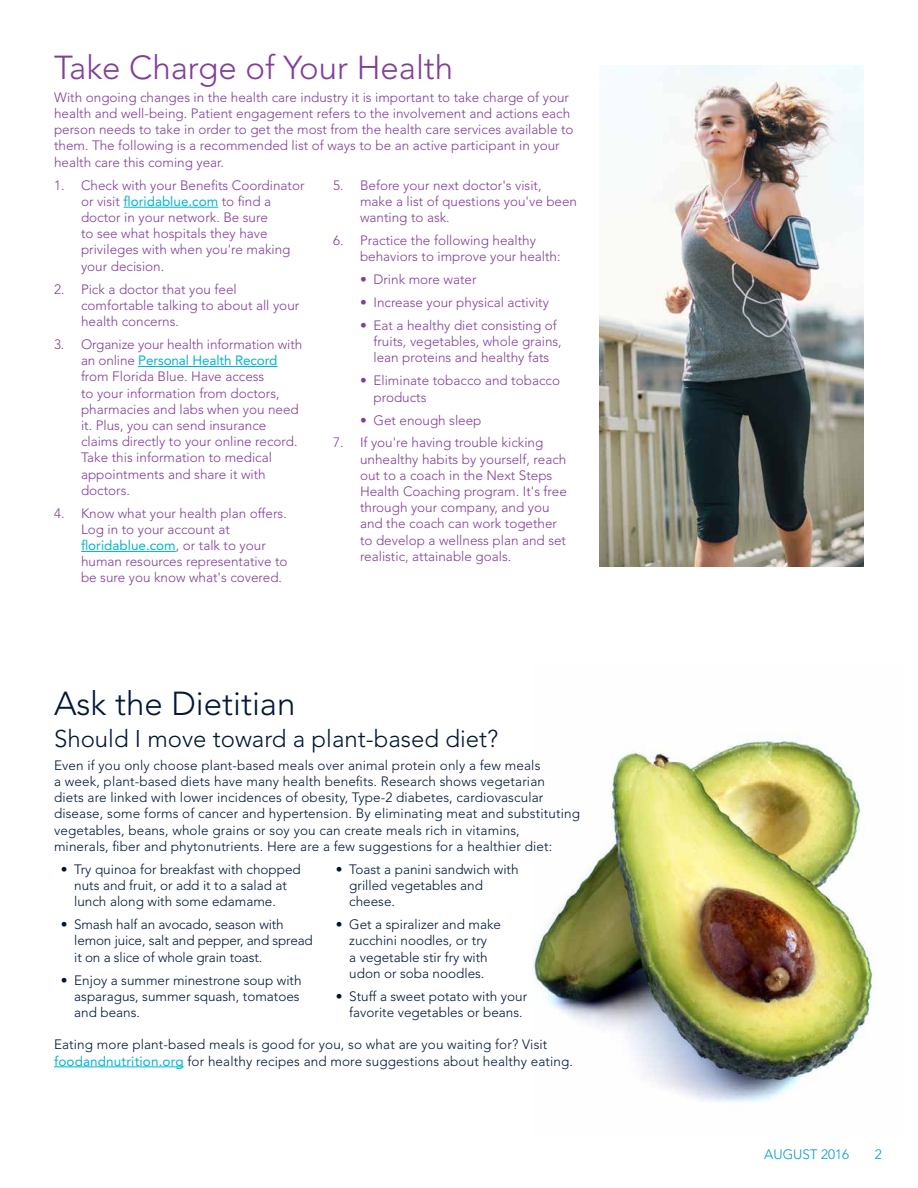
<style>
.page{position:relative;width:918px;height:1188px;background:#fff}
.page>*{position:absolute;margin:0;border:0;box-sizing:border-box;transform-origin:0 0}
.t1{font:300 33px "Avenir LT Std";color:#823f98}
.t2{font:300 33px "Avenir LT Std";color:#001738}
.t3{font:300 24px "Avenir LT Std";color:#001738}
.t4{font:300 13.5px/16.2px "Avenir LT Std";color:#823f98}
.t5{font:300 13.5px/16.2px "Avenir LT Std";letter-spacing:.01em;color:#001738}
.t6{font:300 13.5px/16.2px "Avenir LT Std";letter-spacing:-.01em;color:#001738}
.t7{font:300 13.5px "Avenir LT Std";color:#0098d6}
.s1{font-weight:400;color:#00b5d1}
</style>
<div class="page">
<img style="left:532px;top:734px;width:343px;height:368px">
<hr style="left:124px;top:207px;width:94px;height:1px;background:#00b5d1">
<hr style="left:138px;top:366px;width:139px;height:1px;background:#00b5d1">
<hr style="left:81px;top:551px;width:95px;height:1px;background:#00b5d1">
<img style="left:599px;top:66px;width:264px;height:501px">
<hr style="left:54px;top:1067px;width:130px;height:1px;background:#00b5d1">
<h1 class="t1" style="left:54px;top:48px;width:401px">Take Charge of Your Health</h1>
<p class="t4" style="left:54px;top:89px;width:521px">With ongoing changes in the health care industry it is important to take charge of your health and well-being. Patient engagement refers to the involvement and actions each person needs to take in order to get the most from the health care services available to them. The following is a recommended list of ways to be an active participant in your health care this coming year.</p>
<p class="t4" style="left:81px;top:177px;width:225px;text-indent:-27px">1. Check with your Benefits Coordinator or visit <span class="s1">floridablue.com</span> to find a doctor in your network. Be sure<br>to see what hospitals they have privileges with when you're making your decision.</p>
<p class="t4" style="left:81px;top:281px;width:220px;text-indent:-27px">2. Pick a doctor that you feel comfortable talking to about all your health concerns.</p>
<p class="t4" style="left:81px;top:336px;width:223px;text-indent:-27px">3. Organize your health information with an online <span class="s1">Personal Health Record </span>from Florida Blue. Have access<br>to your information from doctors, pharmacies and labs when you need it. Plus, you can send insurance claims directly to your online record.<br>Take this information to medical appointments and share it with doctors.</p>
<p class="t4" style="left:81px;top:505px;width:207px;text-indent:-27px">4. Know what your health plan offers.<br>Log in to your account at</p>
<p class="t4" style="left:81px;top:537px;width:208px"><span class="s1">floridablue.com</span>, or talk to your human resources representative to be sure you know what's covered.</p>
<p class="t4" style="left:360px;top:177px;width:219px;text-indent:-27px">5. Before your next doctor's visit, make a list of questions you've been wanting to ask.</p>
<p class="t4" style="left:360px;top:232px;width:202px;text-indent:-27px">6. Practice the following healthy behaviors to improve your health:</p>
<p class="t4" style="left:360px;top:271px;width:118px">• Drink more water</p>
<p class="t4" style="left:360px;top:294px;width:191px">• Increase your physical activity</p>
<p class="t4" style="left:374px;top:317px;width:190px;text-indent:-14px">• Eat a healthy diet consisting of fruits, vegetables, whole grains, lean proteins and healthy fats</p>
<p class="t4" style="left:374px;top:373px;width:188px;text-indent:-14px">• Eliminate tobacco and tobacco products</p>
<p class="t4" style="left:360px;top:412px;width:123px">• Get enough sleep</p>
<p class="t4" style="left:360px;top:435px;width:208px;text-indent:-27px">7. If you're having trouble kicking unhealthy habits by yourself, reach out to a coach in the Next Steps<br>Health Coaching program. It's free through your company, and you and the coach can work together to develop a wellness plan and set realistic, attainable goals.</p>
<h1 class="t2" style="left:54px;top:684px;width:243px">Ask the Dietitian</h1>
<h2 class="t3" style="left:54px;top:725px;width:446px">Should I move toward a plant-based diet?</h2>
<p class="t5" style="left:54px;top:757px;width:527px">Even if you only choose plant-based meals over animal protein only a few meals<br>a week, plant-based diets have many health benefits. Research shows vegetarian<br>diets are linked with lower incidences of obesity, Type-2 diabetes, cardiovascular disease, some forms of cancer and hypertension. By eliminating meat and substituting vegetables, beans, whole grains or soy you can create meals rich in vitamins,<br>minerals, fiber and phytonutrients. Here are a few suggestions for a healthier diet:</p>
<p class="t5" style="left:74px;top:861px;width:228px;text-indent:-14px">• Try quinoa for breakfast with chopped nuts and fruit, or add it to a salad at lunch along with some edamame.</p>
<p class="t6" style="left:74px;top:916px;width:240px;text-indent:-14px">• Smash half an avocado, season with lemon juice, salt and pepper, and spread it on a slice of whole grain toast.</p>
<p class="t5" style="left:74px;top:972px;width:229px;text-indent:-14px">• Enjoy a summer minestrone soup with asparagus, summer squash, tomatoes and beans.</p>
<p class="t5" style="left:349px;top:861px;width:171px;text-indent:-14px">• Toast a panini sandwich with grilled vegetables and cheese.</p>
<p class="t5" style="left:336px;top:916px;width:167px;text-align:center">• Get a spiralizer and make zucchini noodles, or try<br>a vegetable stir fry with udon or soba noodles.</p>
<p class="t5" style="left:349px;top:988px;width:179px;text-indent:-14px">• Stuff a sweet potato with your favorite vegetables or beans.</p>
<p class="t5" style="left:54px;top:1037px;width:521px">Eating more plant-based meals is good for you, so what are you waiting for? Visit <span class="s1">foodandnutrition.org</span> for healthy recipes and more suggestions about healthy eating.</p>
<p class="t7" style="left:764px;top:1147px;width:87px">AUGUST 2016</p>
<p class="t7" style="left:875px;top:1147px;width:9px">2</p>
</div>
